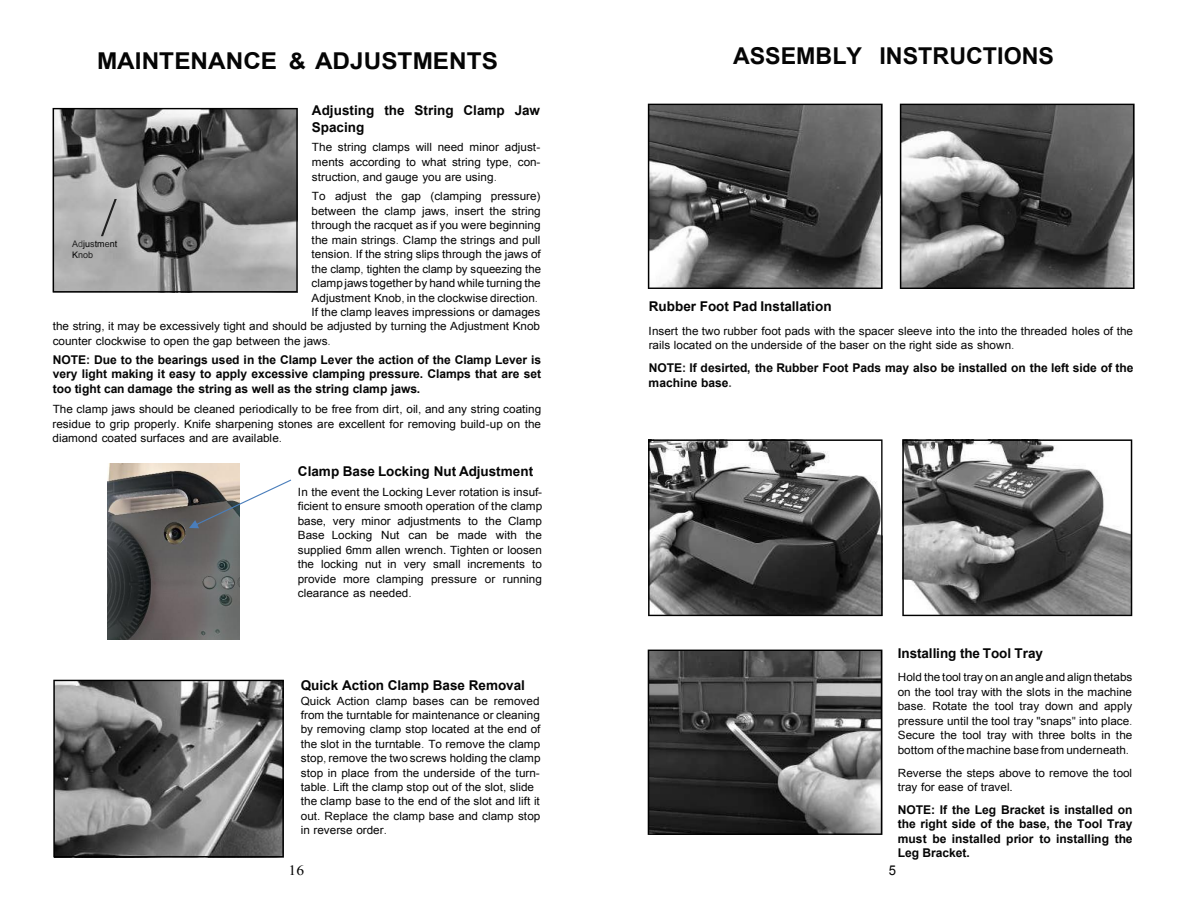
<style>
.page{position:relative;width:1188px;height:918px;background:#fff}
.page>*{position:absolute;margin:0;border:0;box-sizing:border-box;transform-origin:0 0}
.t1{font:52.5px "Times New Roman";color:#212121;scale:1.09 1}
.t2{font:700 23.25px "Arial";color:#050505;scale:1.05 1}
.t3{font:700 23.25px "Arial";color:#050505}
.t4{font:14.25px "Times New Roman";color:#050505;scale:1.09 1}
.t5{font:700 13.5px/16.4px "Arial";color:#050505}
.t6{font:13.5px "Arial";color:#050505}
.t7{font:700 12px/14.5px "Arial";color:#050505;text-align:justify}
.t8{font:11.4px/14.4px "Arial";color:#050505;text-align:justify;scale:1.04 1}
.t9{font:11.4px "Arial";color:#050505}
.t10{font:9px/11.1px "Arial";letter-spacing:.005em;color:#050505}
.s1{font-size:22.5px}
.s2{color:#212121}
.s3{color:#545454}
.s4{color:#3a3a3a}
</style>
<div class="page">
<img style="left:107px;top:464px;width:133px;height:175px">
<svg style="left:648px;top:104px;width:235px;height:185px;background:#555"></svg>
<svg style="left:900px;top:104px;width:235px;height:185px;background:#5d5d5d"></svg>
<svg style="left:189px;top:480px;width:102px;height:48px"></svg>
<svg style="left:53px;top:108px;width:245px;height:184px;background:#7d7d7d"></svg>
<svg style="left:53px;top:680px;width:231px;height:177px;background:#6b6b6b"></svg>
<svg style="left:648px;top:439px;width:235px;height:177px;background:#5d5d5d"></svg>
<svg style="left:902px;top:439px;width:230px;height:177px;background:#777"></svg>
<svg style="left:648px;top:650px;width:234px;height:185px;background:#4f4f4f"></svg>
<h2 class="t2" style="left:97px;top:46px;width:383px">MAINTENANCE <span class="s1">&amp;</span> ADJUSTMENTS</h2>
<p class="t5" style="left:312px;top:103px;width:230px">Adjusting the String Clamp Jaw<br>Spacing</p>
<p class="t8" style="left:312px;top:140px;width:221px">The string clamps will need minor adjust&shy;ments according to what string type<span class="s2">,</span> con&shy;struction<span class="s2">,</span> and gauge you are using<span class="s3">.</span></p>
<p class="t8" style="left:312px;top:189px;width:221px">To adjust the gap (clamping pressure)</p>
<p class="t8" style="left:312px;top:204px;width:222px">between the clamp jaws<span class="s2">,</span> insert the string</p>
<p class="t8" style="left:312px;top:218px;width:222px">through the racquet as if you were beginning</p>
<p class="t8" style="left:312px;top:233px;width:222px">the main strings<span class="s3">.</span> Clamp the strings and pull</p>
<p class="t8" style="left:312px;top:247px;width:222px">tension<span class="s4">.</span> If the string slips through the jaws of</p>
<p class="t9" style="left:312px;top:261px;width:231px">the clamp<span class="s4">,</span> tighten the clamp by squeezing the</p>
<p class="t8" style="left:312px;top:276px;width:222px">clampjaws together by hand while turning the</p>
<p class="t8" style="left:312px;top:290px;width:219px">Adjustment Knob<span class="s4">,</span> in the clockwise direction<span class="s3">.</span></p>
<p class="t8" style="left:312px;top:305px;width:221px">If the clamp leaves impressions or damages</p>
<p class="t8" style="left:53px;top:319px;width:470px">the string<span class="s2">,</span> it may be excessively tight and should be adjusted by turning the Adjustment Knob</p>
<p class="t8" style="left:53px;top:334px;width:269px">counter clockwise to open the gap between the jaws<span class="s3">.</span></p>
<p class="t7" style="left:53px;top:353px;width:490px">NOTE<span class="s2">:</span> Due to the bearings used in the Clamp Lever the action of the Clamp Lever is very light making it easy to apply excessive clamping pressure. Clamps that are set too tight can damage the string as well as the string clamp jaws.</p>
<p class="t8" style="left:53px;top:402px;width:471px">The clamp jaws should be cleaned periodically to be free from dirt<span class="s2">,</span> oil<span class="s2">,</span> and any string coating residue to grip properly. Knife sharpening stones are excellent for removing build-up on the diamond coated surfaces and are available<span class="s4">.</span></p>
<h1 class="t1" style="left:101px;top:183px;width:16px">/</h1>
<p class="t10" style="left:72px;top:238px;width:47px"><span class="s2">A</span><span class="s4">d</span>ju<span class="s2">s</span>tm<span class="s2">e</span>nt<br>K<span class="s2">nob</span></p>
<p class="t5" style="left:298px;top:464px;width:237px">Clamp Base Locking Nut Adjustment</p>
<p class="t8" style="left:298px;top:485px;width:237px">In the event the Locking Lever rotation is insuf&shy;ficient to ensure smooth operation of the clamp base, very minor adjustments to the Clamp Base Locking Nut can be made with the supplied 6mm allen wrench. Tighten or loosen the locking nut in very small increments to provide more clamping pressure or running clearance as needed<span class="s4">.</span></p>
<p class="t5" style="left:301px;top:677px;width:226px">Quick Action Clamp Base Removal</p>
<p class="t8" style="left:301px;top:694px;width:232px;text-align:left">Quick Action clamp bases can be removed from the turntable for maintenance or cleaning by removing clamp stop located at the end of the slot in the turntable<span class="s3">.</span> To remove the clamp stop<span class="s4">,</span> remove the two screws holding the clamp stop in place from the underside of the turn&shy;table<span class="s3">.</span> Lift the clamp stop out of the slot<span class="s2">,</span> slide the clamp base to the end of the slot and lift it out. Replace the clamp base and clamp stop in reverse order<span class="s4">.</span></p>
<h2 class="t3" style="left:733px;top:40px;width:322px">ASSEMBLY INSTRUCTIONS</h2>
<p class="t5" style="left:649px;top:299px;width:184px">Rubber Foot Pad Installation</p>
<p class="t8" style="left:649px;top:323px;width:467px">Insert the two rubber foot pads with the spacer sleeve into the into the threaded holes of the rails located on the underside of the baser on the right side as shown<span class="s3">.</span></p>
<p class="t7" style="left:649px;top:361px;width:486px">NOTE<span class="s2">:</span> If desirted, the Rubber Foot Pads may also be installed on the left side of the machine base<span class="s3">.</span></p>
<p class="t5" style="left:898px;top:646px;width:147px">Installing the Tool Tray</p>
<p class="t8" style="left:898px;top:670px;width:227px">Hold the tool tray on an angle and align thetabs on the tool tray with the slots in the machine base<span class="s3">.</span> Rotate the tool tray down and apply pressure until the tool tray <span class="s2">"</span>snaps<span class="s4">"</span> into place<span class="s3">.<br></span>Secure the tool tray with three bolts in the bottom of the machine base from underneath<span class="s4">.</span></p>
<p class="t8" style="left:898px;top:765px;width:227px">Reverse the steps above to remove the tool tray for ease of travel.</p>
<p class="t7" style="left:898px;top:803px;width:236px">NOTE: If the Leg Bracket is installed on the right side of the base, the Tool Tray must be installed prior to installing the Leg Bracket.</p>
<p class="t4" style="left:289px;top:860px;width:16px">16</p>
<p class="t6" style="left:889px;top:861px;width:9px">5</p>
</div>
